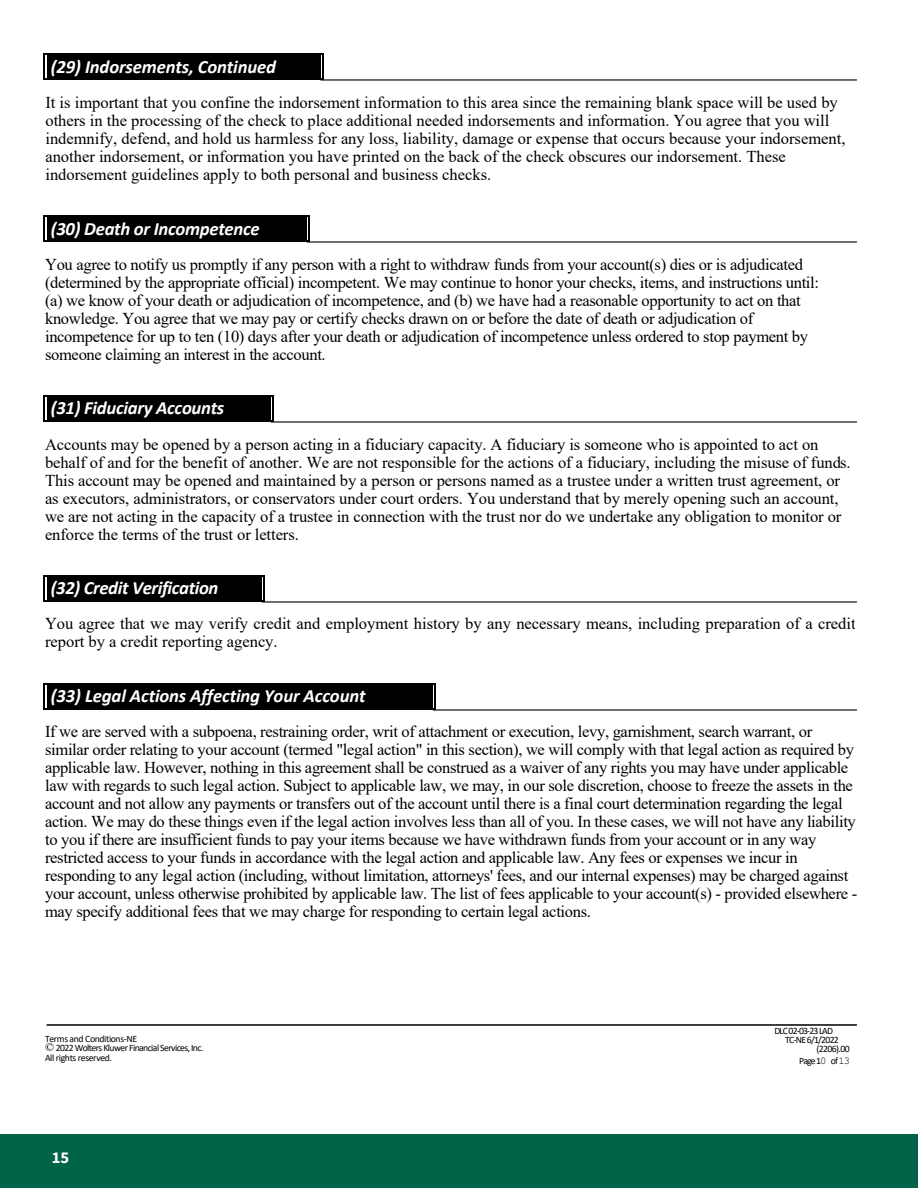
<style>
.page{position:relative;width:918px;height:1188px;background:#fff}
.page>*{position:absolute;margin:0;border:0;box-sizing:border-box;transform-origin:0 0}
.t1{font:italic 700 18.75px "Calibri";letter-spacing:-.015em;color:#fff}
.t2{font:16.5px/18px "Times New Roman";letter-spacing:-.02em;color:#000}
.t3{font:16.5px/18.1px "Times New Roman";color:#000}
.t4{font:700 16.5px "Source Sans 3";color:#fff}
.t5{font:9.75px/9.8px "Calibri";letter-spacing:-.06em;color:#000}
.t6{font:9.75px "Calibri";letter-spacing:-.085em;color:#000}
.s1{font-family:"Times New Roman";font-size:11.85px}
.s2{font-family:"Courier New";font-size:10.5px}
</style>
<div class="page">
<div style="left:0;top:1134px;width:918px;height:54px;background:#006548"></div>
<div style="left:47px;top:53px;width:273px;height:27px;background:#000"></div>
<hr style="left:45px;top:53px;width:278px;height:1px;background:#000">
<hr style="left:45px;top:79px;width:278px;height:1px;background:#000">
<svg style="left:44px;top:53px;width:1px;height:27px"></svg>
<svg style="left:323px;top:53px;width:1px;height:26px"></svg>
<div style="left:47px;top:215px;width:260px;height:27px;background:#000"></div>
<hr style="left:45px;top:215px;width:264px;height:1px;background:#000">
<hr style="left:45px;top:241px;width:264px;height:1px;background:#000">
<svg style="left:44px;top:215px;width:1px;height:27px"></svg>
<svg style="left:309px;top:215px;width:1px;height:26px"></svg>
<div style="left:47px;top:395px;width:224px;height:27px;background:#000"></div>
<hr style="left:45px;top:395px;width:228px;height:1px;background:#000">
<hr style="left:45px;top:421px;width:228px;height:1px;background:#000">
<svg style="left:44px;top:395px;width:1px;height:27px"></svg>
<svg style="left:273px;top:395px;width:1px;height:26px"></svg>
<div style="left:47px;top:575px;width:215px;height:27px;background:#000"></div>
<hr style="left:45px;top:575px;width:219px;height:1px;background:#000">
<hr style="left:45px;top:601px;width:219px;height:1px;background:#000">
<svg style="left:44px;top:575px;width:1px;height:27px"></svg>
<svg style="left:264px;top:575px;width:1px;height:26px"></svg>
<div style="left:47px;top:683px;width:386px;height:27px;background:#000"></div>
<hr style="left:45px;top:683px;width:390px;height:1px;background:#000">
<hr style="left:45px;top:709px;width:390px;height:1px;background:#000">
<svg style="left:44px;top:683px;width:1px;height:27px"></svg>
<svg style="left:435px;top:683px;width:1px;height:26px"></svg>
<hr style="left:46px;top:1024px;width:730px;height:2px;background:#000">
<hr style="left:776px;top:1024px;width:81px;height:2px;background:#000">
<hr style="left:320px;top:79px;width:537px;height:2px;background:#000">
<hr style="left:307px;top:241px;width:550px;height:2px;background:#000">
<hr style="left:271px;top:421px;width:586px;height:2px;background:#000">
<hr style="left:262px;top:601px;width:595px;height:2px;background:#000">
<hr style="left:433px;top:709px;width:424px;height:2px;background:#000">
<p class="t1" style="left:51px;top:53px;width:227px">(29) Indorsements, Continued</p>
<p class="t3" style="left:45px;top:93px;width:802px">It is important that you confine the indorsement information to this area since the remaining blank space will be used by others in the processing of the check to place additional needed indorsements and information. You agree that you will indemnify, defend, and hold us harmless for any loss, liability, damage or expense that occurs because your indorsement, another indorsement, or information you have printed on the back of the check obscures our indorsement. These indorsement guidelines apply to both personal and business checks.</p>
<p class="t1" style="left:51px;top:215px;width:210px">(30) Death or Incompetence</p>
<p class="t2" style="left:45px;top:255px;width:776px">You agree to notify us promptly if any person with a right to withdraw funds from your account(s) dies or is adjudicated (determined by the appropriate official) incompetent. We may continue to honor your checks, items, and instructions until: (a) we know of your death or adjudication of incompetence, and (b) we have had a reasonable opportunity to act on that knowledge. You agree that we may pay or certify checks drawn on or before the date of death or adjudication of incompetence for up to ten (10) days after your death or adjudication of incompetence unless ordered to stop payment by someone claiming an interest in the account.</p>
<p class="t1" style="left:51px;top:395px;width:175px">(31) Fiduciary Accounts</p>
<p class="t2" style="left:45px;top:435px;width:807px">Accounts may be opened by a person acting in a fiduciary capacity. A fiduciary is someone who is appointed to act on behalf of and for the benefit of another. We are not responsible for the actions of a fiduciary, including the misuse of funds.<br>This account may be opened and maintained by a person or persons named as a trustee under a written trust agreement, or as executors, administrators, or conservators under court orders. You understand that by merely opening such an account, we are not acting in the capacity of a trustee in connection with the trust nor do we undertake any obligation to monitor or enforce the terms of the trust or letters.</p>
<p class="t1" style="left:51px;top:575px;width:169px">(32) Credit Verification</p>
<p class="t3" style="left:45px;top:614px;width:812px">You agree that we may verify credit and employment history by any necessary means, including preparation of a credit report by a credit reporting agency.</p>
<p class="t1" style="left:51px;top:683px;width:316px">(33) Legal Actions Affecting Your Account</p>
<p class="t2" style="left:45px;top:722px;width:814px">If we are served with a subpoena, restraining order, writ of attachment or execution, levy, garnishment, search warrant, or similar order relating to your account (termed "legal action" in this section), we will comply with that legal action as required by applicable law. However, nothing in this agreement shall be construed as a waiver of any rights you may have under applicable law with regards to such legal action. Subject to applicable law, we may, in our sole discretion, choose to freeze the assets in the account and not allow any payments or transfers out of the account until there is a final court determination regarding the legal action. We may do these things even if the legal action involves less than all of you. In these cases, we will not have any liability to you if there are insufficient funds to pay your items because we have withdrawn funds from your account or in any way restricted access to your funds in accordance with the legal action and applicable law. Any fees or expenses we incur in responding to any legal action (including, without limitation, attorneys' fees, and our internal expenses) may be charged against your account, unless otherwise prohibited by applicable law. The list of fees applicable to your account(s) - provided elsewhere - may specify additional fees that we may charge for responding to certain legal actions.</p>
<p class="t6" style="left:774px;top:1024px;width:60px">DLC 02-03-23 LAD</p>
<p class="t5" style="left:45px;top:1033px;width:160px">Terms and Conditions-NE<br><span class="s1">©</span> 2022 Wolters Kluwer Financial Services, Inc.<br>All rights reserved.</p>
<p class="t5" style="left:817px;top:1035px;width:35px;line-height:9px;text-indent:-31px">TC-NE 6/1/2022 (2206).00</p>
<p class="t5" style="left:799px;top:1055px;width:52px">Page 1<span class="s2">0</span> of <span class="s2">13</span></p>
<p class="t4" style="left:52px;top:1147px;width:19px">15</p>
</div>
